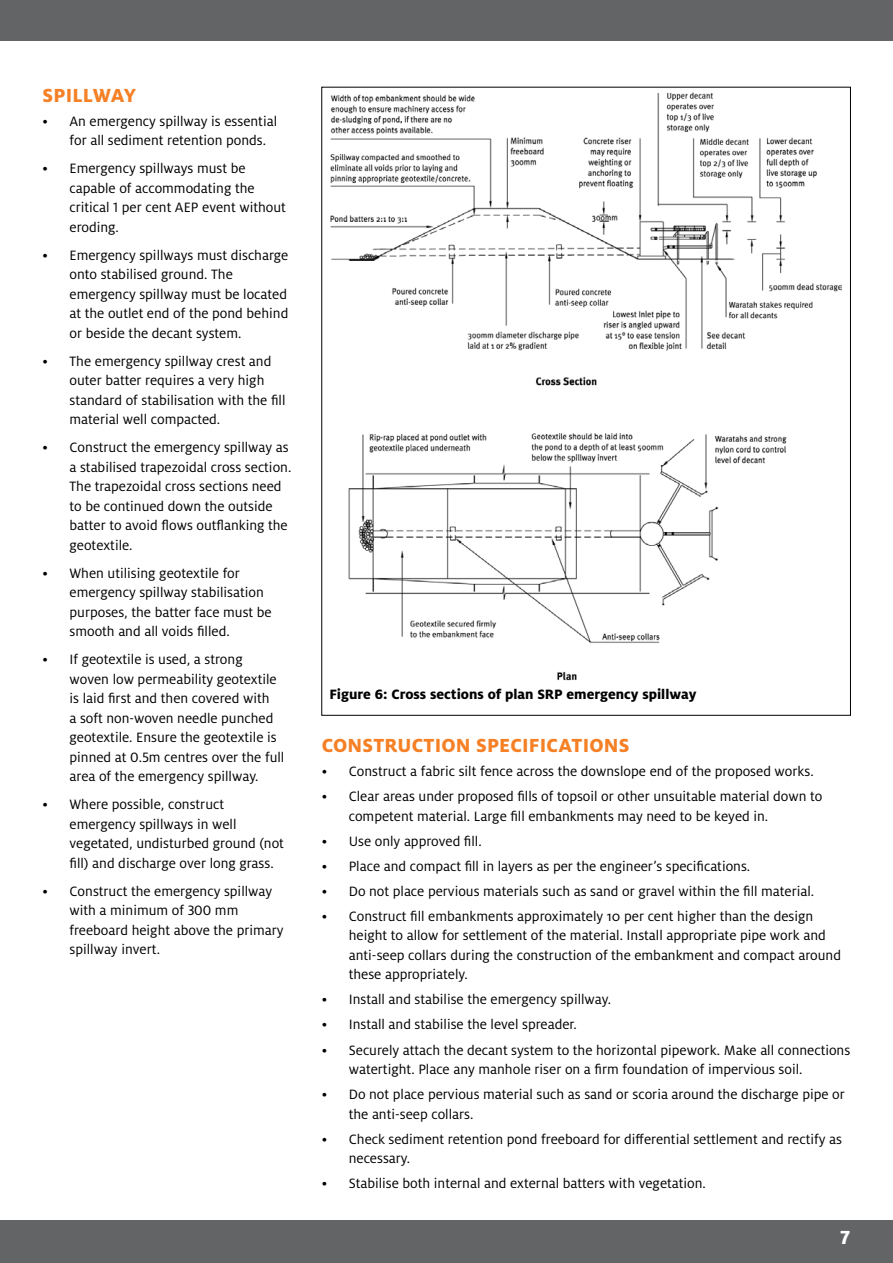
<style>
.page{position:relative;width:893px;height:1263px;background:#fff}
.page>*{position:absolute;margin:0;border:0;box-sizing:border-box;transform-origin:0 0}
.t1{font:800 21px "Milo OT";letter-spacing:.01em;color:#f58025}
.t2{font:800 21px "Milo OT";color:#fff}
.t3{font:15px/19.5px "Milo OT";color:#000}
.t4{font:800 15px "Milo OT";color:#000}
</style>
<div class="page">
<div style="left:0;top:1220px;width:893px;height:43px;background:#636466"></div>
<div style="left:0;top:0;width:893px;height:41px;background:#636466"></div>
<img style="left:330px;top:92px;width:512px;height:589px">
<h1 class="t1" style="left:43px;top:83px;width:95px">SPILLWAY</h1>
<p class="t3" style="left:70px;top:111px;width:209px;text-indent:-27px">• An emergency spillway is essential for all sediment retention ponds.</p>
<p class="t3" style="left:70px;top:159px;width:218px;text-indent:-27px">• Emergency spillways must be capable of accommodating the critical 1 per cent AEP event without eroding.</p>
<p class="t3" style="left:70px;top:245px;width:220px;text-indent:-27px">• Emergency spillways must discharge onto stabilised ground. The emergency spillway must be located at the outlet end of the pond behind or beside the decant system.</p>
<p class="t3" style="left:70px;top:351px;width:217px;text-indent:-27px">• The emergency spillway crest and outer batter requires a very high standard of stabilisation with the fill material well compacted.</p>
<p class="t3" style="left:70px;top:438px;width:223px;text-indent:-27px">• Construct the emergency spillway as a stabilised trapezoidal cross section.<br>The trapezoidal cross sections need to be continued down the outside batter to avoid flows outflanking the geotextile.</p>
<p class="t3" style="left:70px;top:563px;width:204px;text-indent:-27px">• When utilising geotextile for emergency spillway stabilisation purposes, the batter face must be smooth and all voids filled.</p>
<p class="t3" style="left:70px;top:650px;width:216px;text-indent:-27px">• If geotextile is used, a strong woven low permeability geotextile is laid first and then covered with<br>a soft non-woven needle punched geotextile. Ensure the geotextile is pinned at 0.5m centres over the full area of the emergency spillway.</p>
<p class="t3" style="left:70px;top:795px;width:216px;text-indent:-27px">• Where possible, construct emergency spillways in well vegetated, undisturbed ground (not fill) and discharge over long grass.</p>
<p class="t3" style="left:70px;top:881px;width:216px;text-indent:-27px">• Construct the emergency spillway with a minimum of 300 mm freeboard height above the primary spillway invert.</p>
<p class="t4" style="left:330px;top:686px;width:368px">Figure 6: Cross sections of plan SRP emergency spillway</p>
<h1 class="t1" style="left:322px;top:734px;width:309px">CONSTRUCTION SPECIFICATIONS</h1>
<p class="t3" style="left:322px;top:762px;width:493px">• Construct a fabric silt fence across the downslope end of the proposed works.</p>
<p class="t3" style="left:349px;top:787px;width:475px;text-indent:-27px">• Clear areas under proposed fills of topsoil or other unsuitable material down to competent material. Large fill embankments may need to be keyed in.</p>
<p class="t3" style="left:322px;top:831px;width:161px">• Use only approved fill.</p>
<p class="t3" style="left:322px;top:856px;width:430px">• Place and compact fill in layers as per the engineer’s specifications.</p>
<p class="t3" style="left:322px;top:881px;width:494px">• Do not place pervious materials such as sand or gravel within the fill material.</p>
<p class="t3" style="left:349px;top:906px;width:494px;text-indent:-27px">• Construct fill embankments approximately 10 per cent higher than the design height to allow for settlement of the material. Install appropriate pipe work and anti-seep collars during the construction of the embankment and compact around these appropriately.</p>
<p class="t3" style="left:322px;top:990px;width:291px">• Install and stabilise the emergency spillway.</p>
<p class="t3" style="left:322px;top:1015px;width:256px">• Install and stabilise the level spreader.</p>
<p class="t3" style="left:349px;top:1040px;width:503px;text-indent:-27px">• Securely attach the decant system to the horizontal pipework. Make all connections watertight. Place any manhole riser on a firm foundation of impervious soil.</p>
<p class="t3" style="left:349px;top:1085px;width:498px;text-indent:-27px">• Do not place pervious material such as sand or scoria around the discharge pipe or the anti-seep collars.</p>
<p class="t3" style="left:349px;top:1129px;width:495px;text-indent:-27px">• Check sediment retention pond freeboard for differential settlement and rectify as necessary.</p>
<p class="t3" style="left:322px;top:1174px;width:386px">• Stabilise both internal and external batters with vegetation.</p>
<h1 class="t2" style="left:840px;top:1225px;width:12px">7</h1>
</div>
